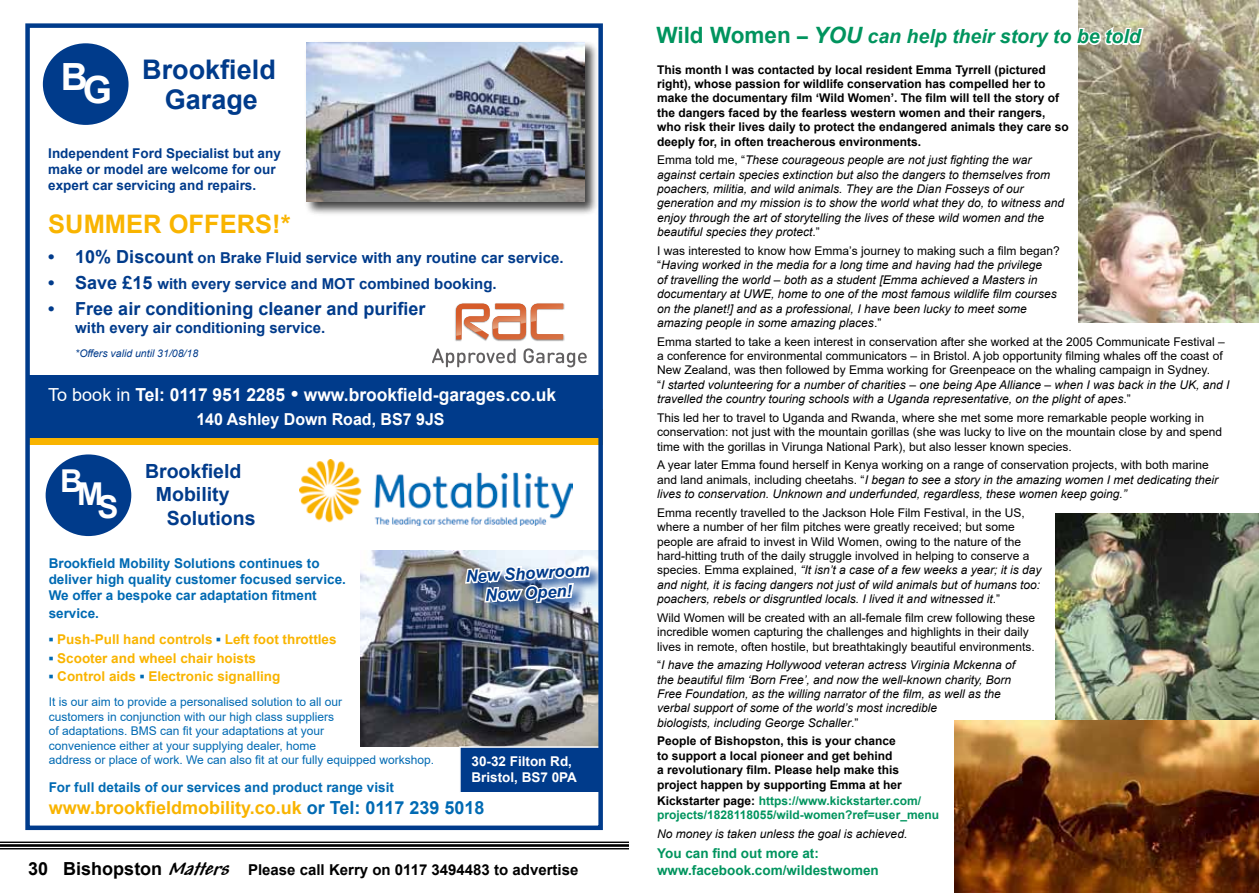
<style>
.page{position:relative;width:1259px;height:893px;background:#fff}
.page>*{position:absolute;margin:0;border:0;box-sizing:border-box;transform-origin:0 0}
.t1{font:700 37.5px "Arial";color:#fff}
.t2{font:700 31.5px "Arial";color:#fff}
.t3{font:700 27px/30px "Arial";color:#003b8b;text-align:center}
.t4{font:700 25.5px "Arial";color:#f9b400}
.t5{font:italic 700 19.5px "Arial";color:#00945e}
.t6{font:700 19.5px "Arial";color:#003b8b}
.t7{font:700 18px "Arial";color:#fff}
.t8{font:700 18px "Arial";color:#f9b400}
.t9{font:700 18px "Arial";color:#003b8b}
.t10{font:700 16.5px "Arial";color:#fff}
.t11{font:italic 700 16.5px/19.8px "Arial";color:#003b8b;text-align:center}
.t12{font:700 15px "Arial";color:#003b8b}
.t13{font:700 15px "Arial";color:#000}
.t14{font:700 13.5px/16.2px "Arial";color:#006ab3}
.t15{font:700 13.5px "Arial";color:#f9b400}
.t16{font:700 13.5px/16.2px "Arial";color:#003b8b}
.t17{font:700 13.5px/16.2px "Arial";color:#00945e}
.t18{font:700 13.5px/16.2px "Arial";color:#fff}
.t19{font:12px/14.4px "Arial";color:#000}
.t20{font:italic 12px/14.4px "Arial";color:#000}
.t21{font:700 12px/14.4px "Arial";color:#000}
.t22{font:12px/14.4px "Arial";color:#006ab3}
.t23{font:700 12px/14.4px "Arial";color:#00945e}
.t24{font:italic 10.5px "Arial";color:#003b8b}
.s1{font-size:18px}
.s2{font-weight:400}
.s3{font-size:21px}
.s4{color:#006ab3}
.s5{font-family:"Andy";font-style:italic;font-size:21px}
.s6{font-style:normal;font-size:22.5px}
.s7{font-style:normal}
.s8{font-size:22.5px}
.s9{font-style:italic}
.s10{color:#000}
</style>
<div class="page">
<hr style="left:0;top:842px;width:1259px;height:1px;background:#000">
<hr style="left:0;top:844px;width:1259px;height:3px;background:#000">
<hr style="left:0;top:848px;width:1259px;height:1px;background:#000">
<div style="left:629px;top:823px;width:630px;height:70px;background:#fff"></div>
<img style="left:1055px;top:514px;width:204px;height:205px">
<img style="left:954px;top:721px;width:305px;height:171px">
<img style="left:1079px;top:0;width:180px;height:323px">
<svg style="left:1078px;top:24px;width:67px;height:24px"></svg>
<svg style="left:30px;top:437px;width:568px;height:7px;background:#d5a213"></svg>
<div style="left:28px;top:375px;width:571px;height:62px;background:#003b8b"></div>
<div style="left:44px;top:453px;width:89px;height:84px;background:#003b8b;border-radius:50%"></div>
<div style="left:43px;top:452px;width:91px;height:87px;border:3px solid #fff;border-radius:50%"></div>
<img style="left:455px;top:303px;width:110px;height:38px">
<svg style="left:456px;top:304px;width:107px;height:35px"></svg>
<svg style="left:432px;top:348px;width:83px;height:19px"></svg>
<svg style="left:523px;top:348px;width:64px;height:19px"></svg>
<img style="left:300px;top:459px;width:272px;height:66px">
<div style="left:304px;top:40px;width:295px;height:176px;background:#000;opacity:.75"></div>
<img style="left:306px;top:43px;width:278px;height:159px">
<div style="left:42px;top:42px;width:88px;height:84px;background:#003b8b;border-radius:50%"></div>
<div style="left:40px;top:41px;width:91px;height:87px;border:3px solid #fff;border-radius:50%"></div>
<img style="left:360px;top:551px;width:238px;height:195px">
<div style="left:462px;top:563px;width:141px;height:53px;background:#00378b;opacity:.75"></div>
<img style="left:463px;top:561px;width:129px;height:152px">
<div style="left:459px;top:746px;width:142px;height:47px;background:#003b8b;border:2px solid #fff"></div>
<div style="left:25px;top:23px;width:578px;height:807px;border:4px solid #003b8b"></div>
<h1 class="t1" style="left:61px;top:57px;width:53px">BG</h1>
<h3 class="t3" style="left:142px;top:55px;width:135px">Brookfield<br>Garage</h3>
<p class="t16" style="left:48px;top:145px;width:234px">Independent Ford Specialist but any make or model are welcome for our expert car servicing and repairs.</p>
<h3 class="t4" style="left:48px;top:206px;width:244px">SUMMER OFFERS!*</h3>
<p class="t12" style="left:48px;top:248px;width:517px"><span class="s1">• 10% Discount</span> on Brake Fluid service with any routine car service.</p>
<p class="t12" style="left:48px;top:273px;width:450px"><span class="s1">• Save £15</span> with every service and MOT combined booking.</p>
<h3 class="t9" style="left:48px;top:296px;width:379px">• Free air conditioning cleaner and purifier</h3>
<p class="t12" style="left:48px;top:317px;width:279px">• with every air conditioning service.</p>
<p class="t24" style="left:48px;top:346px;width:151px">• *Offers valid until 31/08/18</p>
<h3 class="t7" style="left:48px;top:382px;width:509px"><span class="s2">To book in</span> Tel: 0117 951 2285 <span class="s3">•</span> www.brookfield-garages.co.uk</h3>
<h3 class="t10" style="left:196px;top:408px;width:250px">140 Ashley Down Road, BS7 9JS</h3>
<h3 class="t6" style="left:145px;top:457px;width:98px">Brookfield</h3>
<h3 class="t6" style="left:156px;top:480px;width:75px">Mobility</h3>
<h3 class="t6" style="left:167px;top:504px;width:90px">Solutions</h3>
<h2 class="t2" style="left:60px;top:472px;width:60px">BMS</h2>
<p class="t14" style="left:49px;top:555px;width:299px">Brookfield Mobility Solutions continues to deliver high quality customer focused service.<br>We offer a bespoke car adaptation fitment</p>
<p class="t14" style="left:49px;top:606px;width:52px">service.</p>
<p class="t15" style="left:49px;top:630px;width:289px"><span class="s4">▪</span> Push-Pull hand controls <span class="s4">▪</span> Left foot throttles</p>
<p class="t15" style="left:49px;top:648px;width:209px"><span class="s4">▪</span> Scooter and wheel chair hoists</p>
<p class="t15" style="left:49px;top:667px;width:233px"><span class="s4">▪</span> Control aids <span class="s4">▪</span> Electronic signalling</p>
<h3 class="t11" style="left:465px;top:567px;width:125px;rotate:-3deg">New Showroom<br>Now Open!</h3>
<p class="t22" style="left:49px;top:695px;width:387px">It is our aim to provide a personalised solution to all our<br>customers in conjunction with our high class suppliers<br>of adaptations. BMS can fit your adaptations at your<br>convenience either at your supplying dealer, home<br>address or place of work. We can also fit at our fully equipped workshop.</p>
<p class="t14" style="left:49px;top:780px;width:347px">For full details of our services and product range visit</p>
<h3 class="t8" style="left:49px;top:795px;width:437px">www.brookfieldmobility.co.uk <span class="s4">or Tel: 0117 239 5018</span></h3>
<p class="t18" style="left:471px;top:753px;width:107px">30-32 Filton Rd,<br>Bristol, BS7 0PA</p>
<p class="t13" style="left:28px;top:859px;width:551px"><span class="s1">30 Bishopston</span> <span class="s5">Matters</span> Please call Kerry on 0117 3494483 to advertise</p>
<h3 class="t5" style="left:656px;top:23px;width:486px"><span class="s6">Wild Women</span> <span class="s7">–</span> <span class="s8">YOU</span> can help their story to be told</h3>
<p class="t21" style="left:657px;top:62px;width:413px">This month I was contacted by local resident Emma Tyrrell (pictured right), whose passion for wildlife conservation has compelled her to make the documentary film ‘Wild Women’. The film will tell the story of the dangers faced by the fearless western women and their rangers, who risk their lives daily to protect the endangered animals they care so deeply for, in often treacherous environments.</p>
<p class="t20" style="left:657px;top:153px;width:408px"><span class="s7">Emma told me, “</span>These courageous people are not just fighting the war against certain species extinction but also the dangers to themselves from poachers, militia, and wild animals. They are the Dian Fosseys of our generation and my mission is to show the world what they do, to witness and enjoy through the art of storytelling the lives of these wild women and the beautiful species they protect<span class="s7">.”</span></p>
<p class="t20" style="left:657px;top:244px;width:404px"><span class="s7">I was interested to know how Emma’s journey to making such a film began? “</span>Having worked in the media for a long time and having had the privilege<br>of travelling the world – both as a student [Emma achieved a Masters in documentary at UWE, home to one of the most famous wildlife film courses on the planet!] and as a professional, I have been lucky to meet some amazing people in some amazing places<span class="s7">.”</span></p>
<p class="t19" style="left:657px;top:334px;width:574px">Emma started to take a keen interest in conservation after she worked at the 2005 Communicate Festival – a conference for environmental communicators – in Bristol. A job opportunity filming whales off the coast of New Zealand, was then followed by Emma working for Greenpeace on the whaling campaign in Sydney.<br>“<span class="s9">I started volunteering for a number of charities – one being Ape Alliance – when I was back in the UK, and I travelled the country touring schools with a Uganda representative, on the plight of apes</span>.”</p>
<p class="t19" style="left:657px;top:410px;width:566px">This led her to travel to Uganda and Rwanda, where she met some more remarkable people working in conservation: not just with the mountain gorillas (she was lucky to live on the mountain close by and spend time with the gorillas in Virunga National Park), but also lesser known species.</p>
<p class="t20" style="left:657px;top:458px;width:562px"><span class="s7">A year later Emma found herself in Kenya working on a range of conservation projects, with both marine and land animals, including cheetahs. “</span>I began to see a story in the amazing women I met dedicating their lives to conservation. Unknown and underfunded, regardless, these women keep going.”</p>
<p class="t19" style="left:657px;top:505px;width:386px">Emma recently travelled to the Jackson Hole Film Festival, in the US, where a number of her film pitches were greatly received; but some people are afraid to invest in Wild Women, owing to the nature of the hard-hitting truth of the daily struggle involved in helping to conserve a species. Emma explained, <span class="s9">“It isn’t a case of a few weeks a year; it is day and night, it is facing dangers not just of wild animals but of humans too: poachers, rebels or disgruntled locals. I lived it and witnessed it</span>.”</p>
<p class="t19" style="left:657px;top:610px;width:379px">Wild Women will be created with an all-female film crew following these incredible women capturing the challenges and highlights in their daily lives in remote, often hostile, but breathtakingly beautiful environments.</p>
<p class="t20" style="left:657px;top:658px;width:359px"><span class="s7">“</span>I have the amazing Hollywood veteran actress Virginia Mckenna of the beautiful film ‘Born Free’, and now the well-known charity, Born Free Foundation, as the willing narrator of the film, as well as the verbal support of some of the world’s most incredible<br>biologists, including George Schaller<span class="s7">.”</span></p>
<p class="t21" style="left:657px;top:734px;width:246px">People of Bishopston, this is your chance to support a local pioneer and get behind a revolutionary film. Please help make this project happen by supporting Emma at her</p>
<p class="t23" style="left:657px;top:794px;width:283px"><span class="s10">Kickstarter page:</span> https://www.kickstarter.com/ projects/1828118055/wild-women?ref=user_menu</p>
<p class="t20" style="left:657px;top:827px;width:252px">No money is taken unless the goal is achieved.</p>
<p class="t17" style="left:657px;top:846px;width:223px">You can find out more at: www.facebook.com/wildestwomen</p>
</div>
